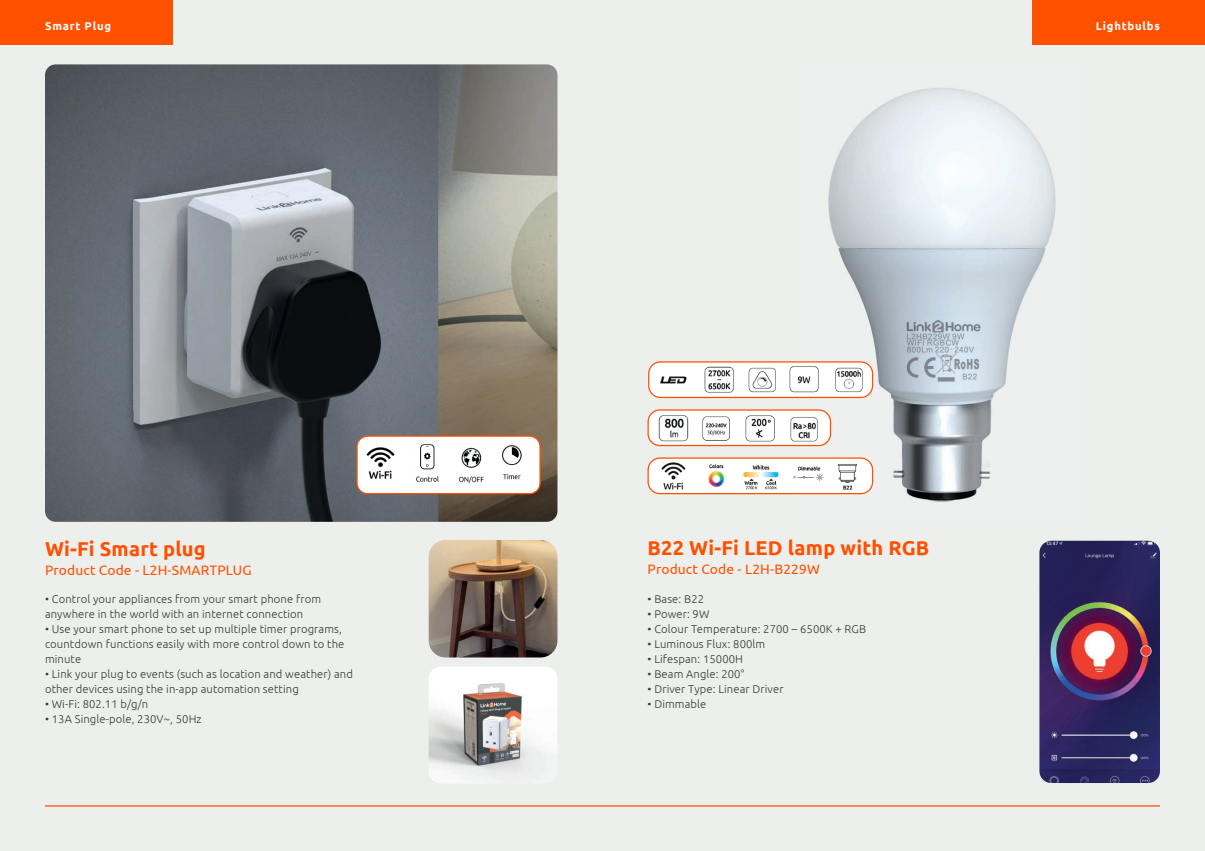
<style>
.page{position:relative;width:1205px;height:851px;background:#fff}
.page>*{position:absolute;margin:0;border:0;box-sizing:border-box;transform-origin:0 0}
.t1{font:700 20px "Ubuntu";letter-spacing:.01em;color:#ff5000}
.t2{font:13.75px "Ubuntu";letter-spacing:.01em;color:#ff5000}
.t3{font:300 11.25px/15px "Ubuntu";letter-spacing:.01em;color:#383935}
.t4{font:700 11.25px "Ubuntu";letter-spacing:.07em;color:#fff}
</style>
<div class="page">
<div style="left:0;top:0;width:1205px;height:850px;background:#edefed"></div>
<hr style="left:45px;top:805px;width:1115px;height:1px;background:#ff5000">
<img style="left:45px;top:64px;width:512px;height:457px">
<img style="left:429px;top:540px;width:128px;height:117px">
<img style="left:429px;top:666px;width:128px;height:117px">
<img style="left:357px;top:436px;width:182px;height:57px">
<div style="left:356px;top:435px;width:185px;height:59px;border:1px solid #ff5000;border-radius:11px"></div>
<div style="left:0;top:0;width:172px;height:45px;background:#ff5000"></div>
<img style="left:799px;top:87px;width:257px;height:415px">
<img style="left:1039px;top:540px;width:121px;height:242px">
<img style="left:650px;top:362px;width:222px;height:35px">
<div style="left:648px;top:361px;width:225px;height:37px;border:1px solid #ff5000;border-radius:12px"></div>
<div style="left:1032px;top:0;width:173px;height:45px;background:#ff5000"></div>
<img style="left:649px;top:410px;width:181px;height:35px">
<div style="left:647px;top:409px;width:184px;height:37px;border:1px solid #ff5000;border-radius:12px"></div>
<img style="left:649px;top:458px;width:223px;height:35px">
<div style="left:647px;top:457px;width:226px;height:37px;border:1px solid #ff5000;border-radius:12px"></div>
<p class="t4" style="left:45px;top:19px;width:68px">Smart Plug</p>
<h1 class="t1" style="left:45px;top:536px;width:162px">Wi-Fi Smart plug</h1>
<p class="t2" style="left:45px;top:561px;width:208px">Product Code - L2H-SMARTPLUG</p>
<p class="t3" style="left:45px;top:591px;width:277px">• Control your appliances from your smart phone from anywhere in the world with an internet connection</p>
<p class="t3" style="left:45px;top:621px;width:301px">• Use your smart phone to set up multiple timer programs, countdown functions easily with more control down to the minute</p>
<p class="t3" style="left:45px;top:666px;width:309px">• Link your plug to events (such as location and weather) and other devices using the in-app automation setting</p>
<p class="t3" style="left:45px;top:696px;width:105px">• Wi-Fi: 802.11 b/g/n</p>
<p class="t3" style="left:45px;top:711px;width:158px">• 13A Single-pole, 230V~, 50Hz</p>
<p class="t4" style="left:1096px;top:19px;width:66px">Lightbulbs</p>
<h1 class="t1" style="left:647px;top:536px;width:283px">B22 Wi-Fi LED lamp with RGB</h1>
<p class="t2" style="left:647px;top:561px;width:174px">Product Code - L2H-B229W</p>
<p class="t3" style="left:647px;top:591px;width:58px">• Base: B22</p>
<p class="t3" style="left:647px;top:606px;width:63px">• Power: 9W</p>
<p class="t3" style="left:647px;top:621px;width:220px">• Colour Temperature: 2700 – 6500K + RGB</p>
<p class="t3" style="left:647px;top:636px;width:119px">• Luminous Flux: 800lm</p>
<p class="t3" style="left:647px;top:651px;width:97px">• Lifespan: 15000H</p>
<p class="t3" style="left:647px;top:666px;width:98px">• Beam Angle: 200°</p>
<p class="t3" style="left:647px;top:681px;width:138px">• Driver Type: Linear Driver</p>
<p class="t3" style="left:647px;top:696px;width:60px">• Dimmable</p>
</div>
